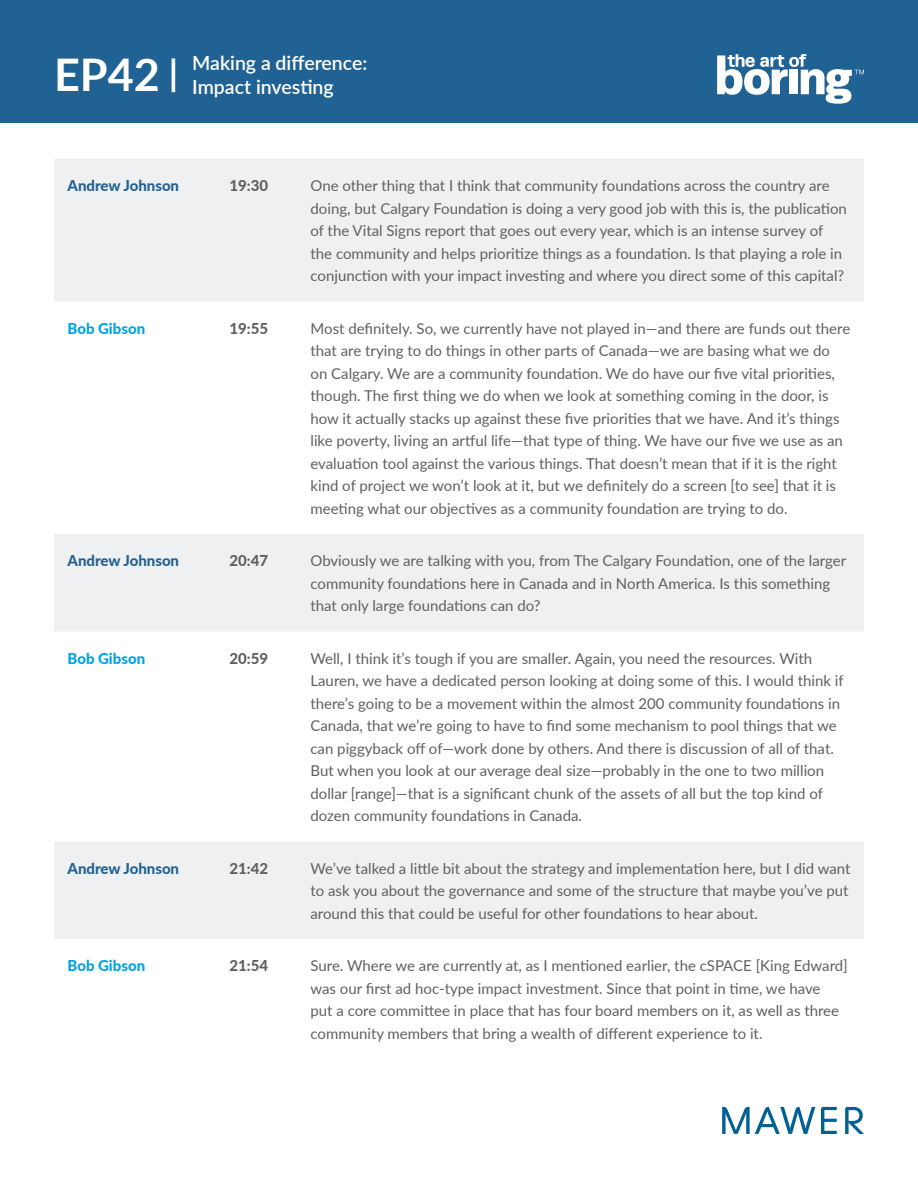
<style>
.page{position:relative;width:918px;height:1188px;background:#fff}
.page>*{position:absolute;margin:0;border:0;box-sizing:border-box;transform-origin:0 0}
.t1{font:700 45px "Lato";color:#fff}
.t2{font:600 19.5px "Lato";color:#fff}
.t3{font:15px/22.5px "Lato";color:#616061}
.t4{font:800 15px "Lato";color:#236192}
.t5{font:800 15px "Lato";color:#616061}
.t6{font:800 15px "Lato";color:#00a3e0}
.s1{font-size:36px}
</style>
<div class="page">
<svg style="left:845px;top:1107px;width:19px;height:27px"></svg>
<svg style="left:821px;top:1107px;width:16px;height:27px"></svg>
<svg style="left:722px;top:1107px;width:93px;height:27px"></svg>
<div style="left:0;top:0;width:918px;height:122px;background:#216294"></div>
<svg style="left:717px;top:54px;width:147px;height:50px"></svg>
<svg style="left:54px;top:159px;width:810px;height:472px;fill:#eff0f1"></svg>
<div style="left:54px;top:842px;width:810px;height:97px;background:#eff0f1"></div>
<p class="t1" style="left:54px;top:41px;width:126px">EP42 <span class="s1">|</span></p>
<p class="t2" style="left:192px;top:49px;width:177px">Making a difference:</p>
<p class="t2" style="left:192px;top:72px;width:143px">Impact investing</p>
<p class="t4" style="left:68px;top:174px;width:113px">Andrew Johnson</p>
<p class="t5" style="left:230px;top:174px;width:40px">19:30</p>
<p class="t3" style="left:310px;top:174px;width:538px">One other thing that I think that community foundations across the country are doing, but Calgary Foundation is doing a very good job with this is, the publication of the Vital Signs report that goes out every year, which is an intense survey of the community and helps prioritize things as a foundation. Is that playing a role in conjunction with your impact investing and where you direct some of this capital?</p>
<p class="t6" style="left:68px;top:317px;width:79px">Bob Gibson</p>
<p class="t5" style="left:230px;top:317px;width:40px">19:55</p>
<p class="t3" style="left:310px;top:316px;width:541px">Most definitely. So, we currently have not played in—and there are funds out there that are trying to do things in other parts of Canada—we are basing what we do on Calgary. We are a community foundation. We do have our five vital priorities, though. The first thing we do when we look at something coming in the door, is how it actually stacks up against these five priorities that we have. And it’s things like poverty, living an artful life—that type of thing. We have our five we use as an evaluation tool against the various things. That doesn’t mean that if it is the right kind of project we won’t look at it, but we definitely do a screen [to see] that it is meeting what our objectives as a community foundation are trying to do.</p>
<p class="t4" style="left:68px;top:550px;width:113px">Andrew Johnson</p>
<p class="t5" style="left:230px;top:550px;width:40px">20:47</p>
<p class="t3" style="left:310px;top:549px;width:537px">Obviously we are talking with you, from The Calgary Foundation, one of the larger community foundations here in Canada and in North America. Is this something that only large foundations can do?</p>
<p class="t6" style="left:68px;top:647px;width:79px">Bob Gibson</p>
<p class="t5" style="left:230px;top:647px;width:40px">20:59</p>
<p class="t3" style="left:310px;top:646px;width:535px">Well, I think it’s tough if you are smaller. Again, you need the resources. With Lauren, we have a dedicated person looking at doing some of this. I would think if there’s going to be a movement within the almost 200 community foundations in Canada, that we’re going to have to find some mechanism to pool things that we can piggyback off of—work done by others. And there is discussion of all of that.<br>But when you look at our average deal size—probably in the one to two million dollar [range]—that is a significant chunk of the assets of all but the top kind of dozen community foundations in Canada.</p>
<p class="t4" style="left:68px;top:857px;width:113px">Andrew Johnson</p>
<p class="t5" style="left:230px;top:857px;width:40px">21:42</p>
<p class="t3" style="left:310px;top:857px;width:541px">We’ve talked a little bit about the strategy and implementation here, but I did want to ask you about the governance and some of the structure that maybe you’ve put around this that could be useful for other foundations to hear about.</p>
<p class="t6" style="left:68px;top:955px;width:79px">Bob Gibson</p>
<p class="t5" style="left:230px;top:955px;width:40px">21:54</p>
<p class="t3" style="left:310px;top:954px;width:539px">Sure. Where we are currently at, as I mentioned earlier, the cSPACE [King Edward] was our first ad hoc-type impact investment. Since that point in time, we have<br>put a core committee in place that has four board members on it, as well as three community members that bring a wealth of different experience to it.</p>
</div>
